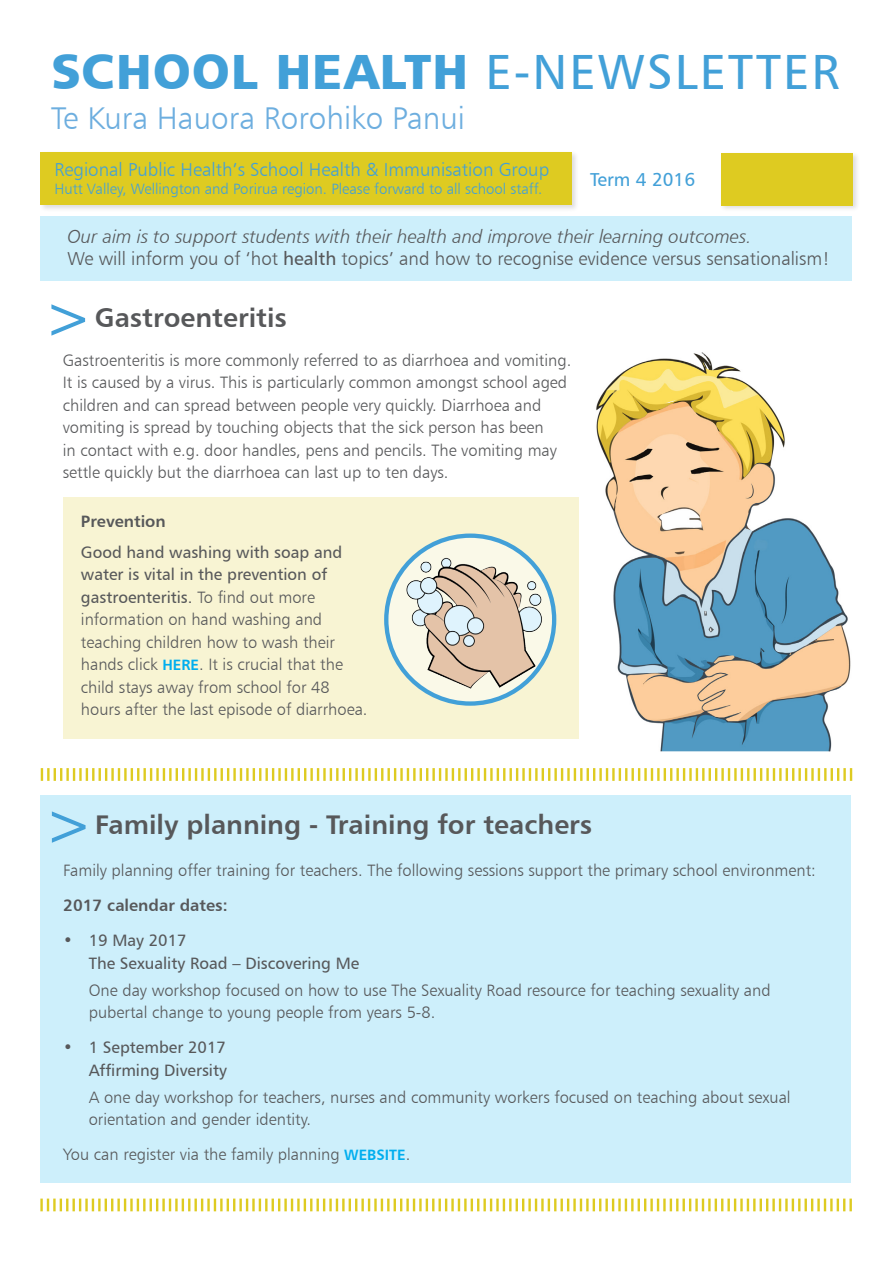
<style>
.page{position:relative;width:893px;height:1263px;background:#fff}
.page>*{position:absolute;margin:0;border:0;box-sizing:border-box;transform-origin:0 0}
.t1{font:58.5px "Humanist 777 BT Roman B";color:#42a0d8}
.t2{font:49.5px "Humanist 777 BT Black B";letter-spacing:.02em;color:#42a0d8}
.t3{font:31.5px "Humanist 777 BT Light B";color:#6daedf}
.t4{font:27px "Humanist 777 BT Bold B";color:#57585a}
.t5{font:18.75px "Humanist 777 BT Light B";color:#57585a}
.t6{font:18.75px "Humanist 777 BT Light Italic B";color:#57585a}
.t7{font:18.75px "Humanist 777 BT Light B";color:#42a0d8}
.t8{font:18.75px "Humanist 777 BT Roman B";color:#42a0d8}
.t9{font:16.5px/22.5px "Humanist 777 BT Light B";color:#57585a}
.t10{font:16.5px "Humanist 777 BT Roman B";color:#57585a}
.t11{font:16.5px "Humanist 777 BT Bold B";color:#57585a}
.t12{font:15px "Humanist 777 BT Light B";color:#42a0d8}
.s1{font-family:"Humanist 777 BT Roman B"}
.s2{font-family:"Humanist 777 BT Bold B";font-size:15px;color:#00aeef}
</style>
<div class="page">
<div style="left:63px;top:497px;width:515px;height:242px;background:#f8f4d3"></div>
<div style="left:40px;top:217px;width:812px;height:64px;background:#cdeffb"></div>
<div style="left:39px;top:150px;width:540px;height:62px;background:#231f20;opacity:.15"></div>
<div style="left:40px;top:152px;width:532px;height:53px;background:#decb21"></div>
<div style="left:720px;top:151px;width:140px;height:62px;background:#231f20;opacity:.15"></div>
<div style="left:721px;top:153px;width:131px;height:52px;background:#decb21"></div>
<svg style="left:40px;top:1198px;width:812px;height:13px"></svg>
<img style="left:596px;top:352px;width:255px;height:400px">
<svg style="left:41px;top:768px;width:811px;height:13px"></svg>
<div style="left:40px;top:794px;width:811px;height:388px;background:#cdeffb"></div>
<svg style="left:386px;top:536px;width:168px;height:167px;background:#deebe5"></svg>
<div style="left:384px;top:533px;width:172px;height:173px;border:4px solid #42a0d8;border-radius:50%"></div>
<img style="left:388px;top:554px;width:158px;height:137px">
<p class="t2" style="left:51px;top:40px;width:790px">SCHOOL HEALTH <span class="s1">E-NEWSLETTER</span></p>
<p class="t3" style="left:51px;top:99px;width:416px">Te Kura Hauora Rorohiko Panui</p>
<p class="t7" style="left:54px;top:158px;width:496px">Regional Public Health’s School Health &amp; Immunisation Group</p>
<p class="t12" style="left:54px;top:179px;width:490px">Hutt Valley, Wellington and Porirua region. Please forward to all school staff.</p>
<p class="t8" style="left:590px;top:168px;width:106px">Term 4 2016</p>
<p class="t6" style="left:67px;top:225px;width:686px">Our aim is to support students with their health and improve their learning outcomes.</p>
<p class="t5" style="left:67px;top:247px;width:764px">We will inform you of ‘hot <span class="s1">health</span> topics’ and how to recognise evidence versus sensationalism!</p>
<p class="t1" style="left:44px;top:281px;width:50px">&gt;</p>
<p class="t4" style="left:95px;top:301px;width:194px">Gastroenteritis</p>
<p class="t9" style="left:63px;top:349px;width:510px">Gastroenteritis is more commonly referred to as diarrhoea and vomiting.<br>It is caused by a virus. This is particularly common amongst school aged children and can spread between people very quickly. Diarrhoea and vomiting is spread by touching objects that the sick person has been<br>in contact with e.g. door handles, pens and pencils. The vomiting may settle quickly but the diarrhoea can last up to ten days.</p>
<p class="t11" style="left:81px;top:510px;width:86px">Prevention</p>
<p class="t9" style="left:81px;top:540px;width:264px"><span class="s1">Good hand washing with soap and water is vital in the prevention of gastroenteritis.</span> To find out more information on hand washing and teaching children how to wash their hands click <span class="s2">HERE</span>. It is crucial that the child stays away from school for 48</p>
<p class="t9" style="left:81px;top:698px;width:288px">hours after the last episode of diarrhoea.</p>
<p class="t1" style="left:44px;top:788px;width:50px">&gt;</p>
<p class="t4" style="left:95px;top:808px;width:498px">Family planning - Training for teachers</p>
<p class="t9" style="left:63px;top:858px;width:754px">Family planning offer training for teachers. The following sessions support the primary school environment:</p>
<p class="t11" style="left:63px;top:895px;width:166px">2017 calendar dates:</p>
<p class="t10" style="left:63px;top:930px;width:125px">• 19 May 2017</p>
<p class="t10" style="left:89px;top:953px;width:272px">The Sexuality Road – Discovering Me</p>
<p class="t9" style="left:89px;top:978px;width:683px">One day workshop focused on how to use The Sexuality Road resource for teaching sexuality and pubertal change to young people from years 5-8.</p>
<p class="t10" style="left:63px;top:1037px;width:164px">• 1 September 2017</p>
<p class="t10" style="left:89px;top:1060px;width:140px">Affirming Diversity</p>
<p class="t9" style="left:89px;top:1085px;width:703px">A one day workshop for teachers, nurses and community workers focused on teaching about sexual orientation and gender identity.</p>
<p class="t9" style="left:63px;top:1143px;width:349px">You can register via the family planning <span class="s2">WEBSITE</span>.</p>
</div>
